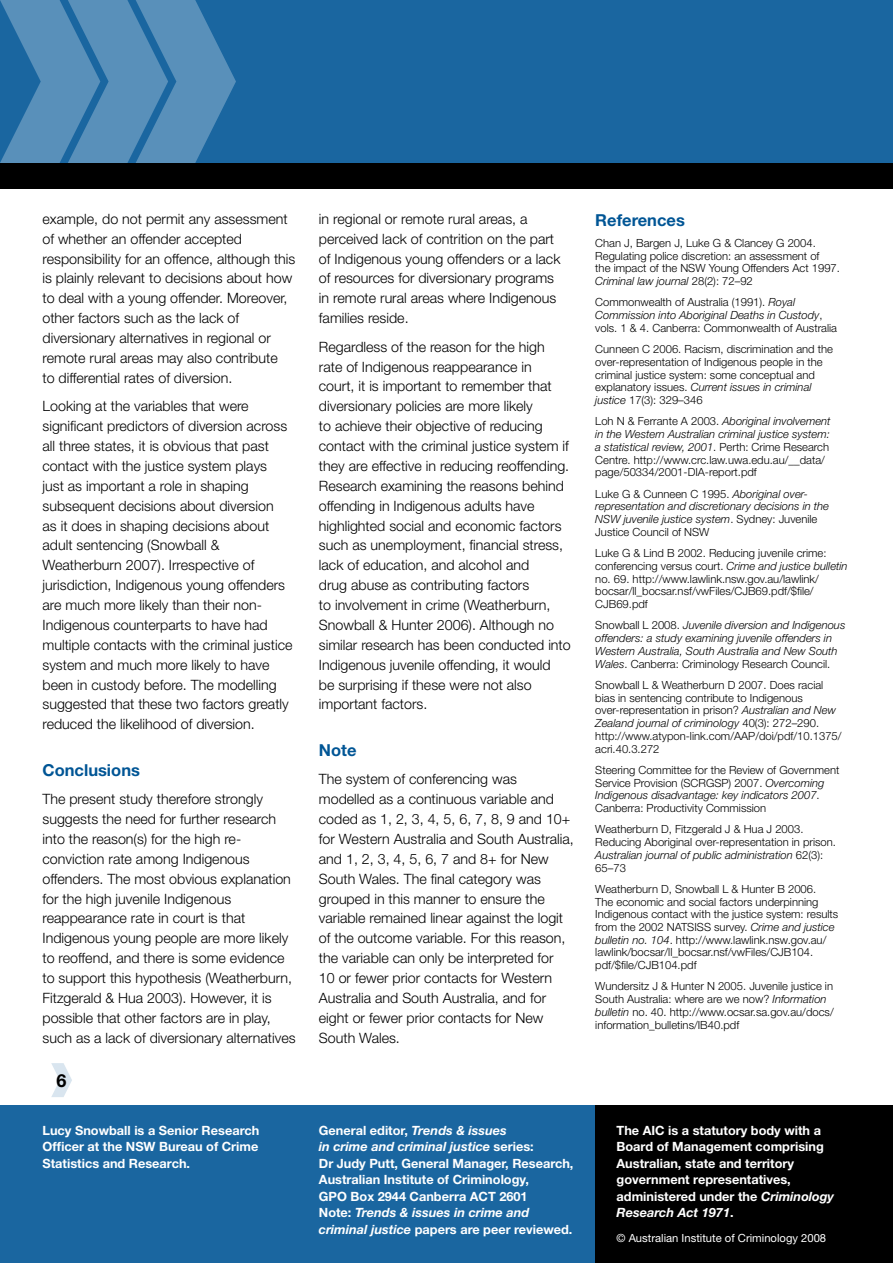
<style>
.page{position:relative;width:893px;height:1263px;background:#fff}
.page>*{position:absolute;margin:0;border:0;box-sizing:border-box;transform-origin:0 0}
.t1{font:700 18px "Helvetica Neue LT";color:#000}
.heading_1{font:700 16.5px "Helvetica Neue LT";color:#005595}
.text{font:300 14.25px/20px "Helvetica Neue LT";color:#000}
.author_blurb_back_pa{font:700 12.75px/16.5px "Helvetica Neue LT";color:#fff}
.t2{font:italic 700 12.75px/16.5px "Helvetica Neue LT";color:#fff}
.references{font:300 11.25px/12.8px "Helvetica Neue LT";color:#000}
.references-2{font:italic 300 11.25px/12.8px "Helvetica Neue LT";color:#000}
.text-2{font:11.25px "Helvetica Neue LT";color:#fff}
.s1{font-style:italic}
.s2{font-style:normal}
</style>
<div class="page">
<div style="left:0;top:1106px;width:595px;height:157px;background:#1a66a0"></div>
<div style="left:0;top:0;width:893px;height:164px;background:#1a66a0"></div>
<svg style="left:0;top:0;width:236px;height:164px"></svg>
<div style="left:595px;top:1106px;width:298px;height:157px;background:#000"></div>
<div style="left:0;top:164px;width:893px;height:25px;background:#000"></div>
<svg style="left:51px;top:1063px;width:21px;height:34px"></svg>
<hr style="left:892px;top:189px;width:1px;height:243px;background:#ccddea">
<p class="text" style="left:43px;top:208px;width:254px">example, do not permit any assessment of whether an offender accepted responsibility for an offence, although this is plainly relevant to decisions about how to deal with a young offender. Moreover, other factors such as the lack of diversionary alternatives in regional or remote rural areas may also contribute<br>to differential rates of diversion.</p>
<p class="text" style="left:43px;top:396px;width:251px">Looking at the variables that were significant predictors of diversion across all three states, it is obvious that past contact with the justice system plays<br>just as important a role in shaping subsequent decisions about diversion<br>as it does in shaping decisions about adult sentencing (Snowball &amp; Weatherburn 2007). Irrespective of jurisdiction, Indigenous young offenders are much more likely than their non-Indigenous counterparts to have had multiple contacts with the criminal justice system and much more likely to have been in custody before. The modelling suggested that these two factors greatly reduced the likelihood of diversion.</p>
<p class="heading_1" style="left:43px;top:760px;width:99px">Conclusions</p>
<p class="text" style="left:43px;top:789px;width:255px">The present study therefore strongly suggests the need for further research into the reason(s) for the high re&shy;conviction rate among Indigenous offenders. The most obvious explanation for the high juvenile Indigenous reappearance rate in court is that Indigenous young people are more likely to reoffend, and there is some evidence to support this hypothesis (Weatherburn, Fitzgerald &amp; Hua 2003). However, it is possible that other factors are in play, such as a lack of diversionary alternatives</p>
<p class="t1" style="left:57px;top:1069px;width:12px">6</p>
<p class="author_blurb_back_pa" style="left:43px;top:1122px;width:218px;text-align:justify">Lucy Snowball is a Senior Research Officer at the NSW Bureau of Crime Statistics and Research.</p>
<p class="text" style="left:319px;top:208px;width:243px">in regional or remote rural areas, a perceived lack of contrition on the part of Indigenous young offenders or a lack of resources for diversionary programs in remote rural areas where Indigenous families reside.</p>
<p class="text" style="left:319px;top:336px;width:253px">Regardless of the reason for the high rate of Indigenous reappearance in court, it is important to remember that diversionary policies are more likely<br>to achieve their objective of reducing contact with the criminal justice system if they are effective in reducing reoffending.<br>Research examining the reasons behind offending in Indigenous adults have highlighted social and economic factors such as unemployment, financial stress, lack of education, and alcohol and<br>drug abuse as contributing factors<br>to involvement in crime (Weatherburn, Snowball &amp; Hunter 2006). Although no similar research has been conducted into Indigenous juvenile offending, it would<br>be surprising if these were not also important factors.</p>
<p class="heading_1" style="left:319px;top:740px;width:39px">Note</p>
<p class="text" style="left:319px;top:769px;width:256px">The system of conferencing was modelled as a continuous variable and coded as 1, 2, 3, 4, 5, 6, 7, 8, 9 and 10+ for Western Australia and South Australia, and 1, 2, 3, 4, 5, 6, 7 and 8+ for New South Wales. The final category was grouped in this manner to ensure the variable remained linear against the logit of the outcome variable. For this reason, the variable can only be interpreted for<br>10 or fewer prior contacts for Western Australia and South Australia, and for eight or fewer prior contacts for New South Wales.</p>
<p class="heading_1" style="left:595px;top:209px;width:91px">References</p>
<p class="references" style="left:595px;top:236px;width:246px">Chan J, Bargen J, Luke G &amp; Clancey G 2004.<br>Regulating police discretion: an assessment of<br>the impact of the NSW Young Offenders Act 1997.<br><span class="s1">Criminal law journal</span> 28(2): 72–92</p>
<p class="references" style="left:595px;top:296px;width:243px">Commonwealth of Australia (1991). <span class="s1">Royal<br>Commission into Aboriginal Deaths in Custody</span>, vols. 1 &amp; 4. Canberra: Commonwealth of Australia</p>
<p class="references" style="left:595px;top:342px;width:239px">Cunneen C 2006. Racism, discrimination and the over-representation of Indigenous people in the criminal justice system: some conceptual and explanatory issues. <span class="s1">Current issues in criminal justice</span> 17(3): 329–346</p>
<p class="references" style="left:595px;top:415px;width:237px">Loh N &amp; Ferrante A 2003. <span class="s1">Aboriginal involvement in the Western Australian criminal justice system: a statistical review, 2001</span>. Perth: Crime Research Centre. http://www.crc.law.uwa.edu.au/__data/ page/50334/2001-DIA-report.pdf</p>
<p class="references-2" style="left:595px;top:487px;width:235px"><span class="s2">Luke G &amp; Cunneen C 1995.</span> Aboriginal over&shy;representation and discretionary decisions in the NSW juvenile justice system<span class="s2">. Sydney: Juvenile Justice Council of NSW</span></p>
<p class="references" style="left:595px;top:546px;width:254px">Luke G &amp; Lind B 2002. Reducing juvenile crime: conferencing versus court. <span class="s1">Crime and justice bulletin </span>no. 69. http://www.lawlink.nsw.gov.au/lawlink/ bocsar/ll_bocsar.nsf/vwFiles/CJB69.pdf/$file/ CJB69.pdf</p>
<p class="references-2" style="left:595px;top:619px;width:252px"><span class="s2">Snowball L 2008.</span> Juvenile diversion and Indigenous offenders: a study examining juvenile offenders in Western Australia, South Australia and New South Wales<span class="s2">. Canberra: Criminology Research Council.</span></p>
<p class="references" style="left:595px;top:678px;width:248px">Snowball L &amp; Weatherburn D 2007. Does racial bias in sentencing contribute to Indigenous over-representation in prison? <span class="s1">Australian and New Zealand journal of criminology</span> 40(3): 272–290. http://www.atypon-link.com/AAP/doi/pdf/10.1375/ acri.40.3.272</p>
<p class="references" style="left:595px;top:763px;width:246px">Steering Committee for the Review of Government Service Provision (SCRGSP) 2007. <span class="s1">Overcoming Indigenous disadvantage: key indicators 2007</span>.<br>Canberra: Productivity Commission</p>
<p class="references" style="left:595px;top:823px;width:242px">Weatherburn D, Fitzgerald J &amp; Hua J 2003.<br>Reducing Aboriginal over-representation in prison.<br><span class="s1">Australian journal of public administration</span> 62(3):<br>65–73</p>
<p class="references" style="left:595px;top:882px;width:244px">Weatherburn D, Snowball L &amp; Hunter B 2006.<br>The economic and social factors underpinning Indigenous contact with the justice system: results from the 2002 NATSISS survey. <span class="s1">Crime and justice bulletin no. 104</span>. http://www.lawlink.nsw.gov.au/ lawlink/bocsar/ll_bocsar.nsf/vwFiles/CJB104. pdf/$file/CJB104.pdf</p>
<p class="references" style="left:595px;top:980px;width:240px">Wundersitz J &amp; Hunter N 2005. Juvenile justice in South Australia: where are we now? <span class="s1">Information bulletin</span> no. 40. http://www.ocsar.sa.gov.au/docs/ information_bulletins/IB40.pdf</p>
<p class="author_blurb_back_pa" style="left:319px;top:1122px;width:256px">General editor, <span class="s1">Trends &amp; issues<br>in crime and criminal justice</span> series:<br>Dr Judy Putt, General Manager, Research, Australian Institute of Criminology,<br>GPO Box 2944 Canberra ACT 2601</p>
<p class="t2" style="left:319px;top:1204px;width:255px"><span class="s2">Note:</span> Trends &amp; issues in crime and criminal justice <span class="s2">papers are peer reviewed.</span></p>
<p class="author_blurb_back_pa" style="left:616px;top:1122px;width:219px">The AIC is a statutory body with a<br>Board of Management comprising<br>Australian, state and territory government representatives, administered under the <span class="s1">Criminology<br>Research Act 1971</span>.</p>
<p class="text-2" style="left:616px;top:1231px;width:211px">© Australian Institute of Criminology 2008</p>
</div>
